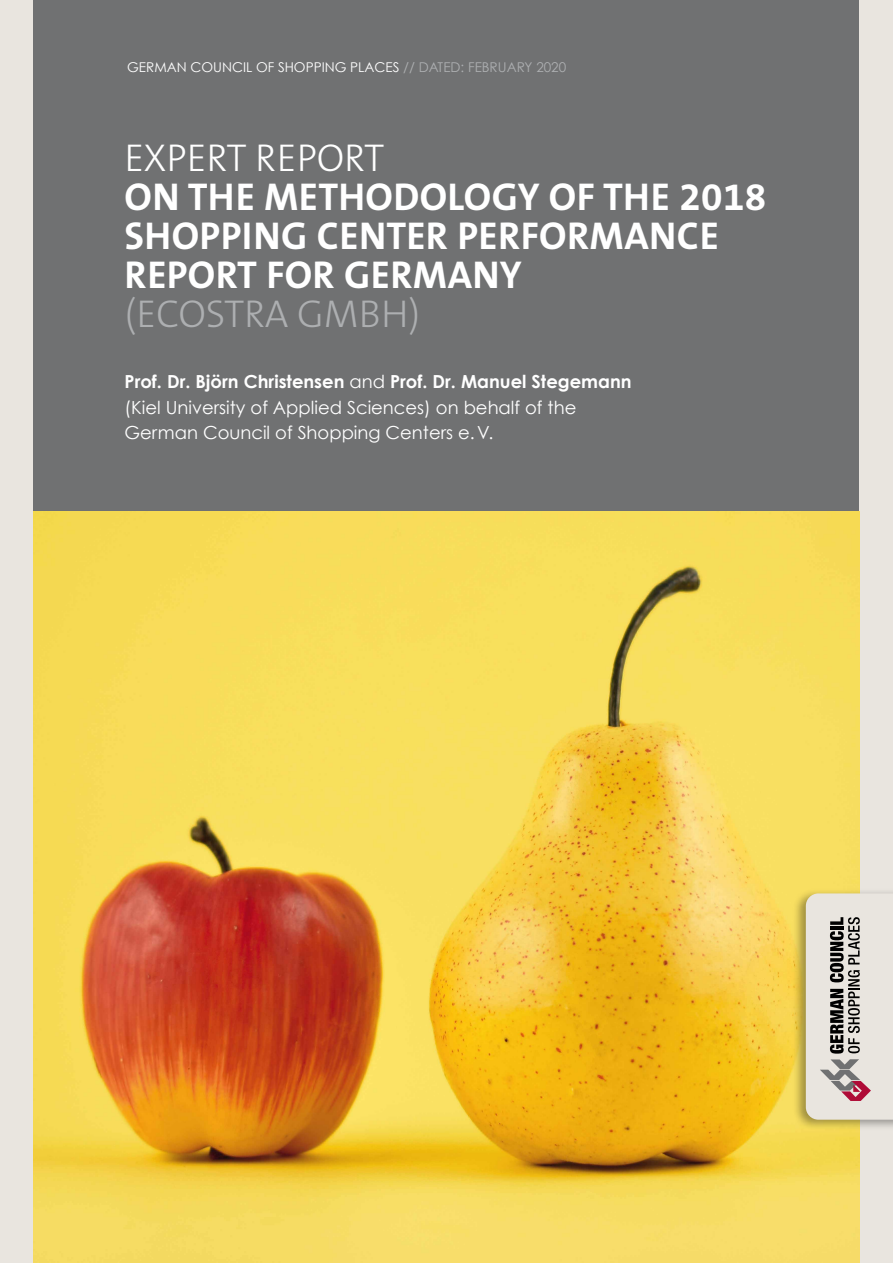
<style>
.page{position:relative;width:893px;height:1263px;background:#e9e5df}
.page>*{position:absolute;margin:0;border:0;box-sizing:border-box;transform-origin:0 0}
.t1{font:700 39px/39px "The Sans B7";letter-spacing:.01em;color:#fff}
.t2{font:300 39px "The Sans B3";color:#adafb1}
.t3{font:300 39px "The Sans B3";color:#fff}
.t4{font:18px/25.5px "Century Gothic";color:#fff}
.t5{font:13.5px "Century Gothic";color:#fff}
.s1{color:#adafb1}
.s2{font-weight:700}
</style>
<div class="page">
<div style="left:34px;top:0;width:825px;height:1217px;background:#707172"></div>
<img style="left:34px;top:512px;width:825px;height:751px">
<div style="left:792px;top:888px;width:101px;height:243px;background:#000;opacity:.35"></div>
<svg style="left:806px;top:893px;width:87px;height:227px;background:#cfcac5"></svg>
<p class="t5" style="left:127px;top:59px;width:441px">GERMAN COUNCIL OF SHOPPING PLACES <span class="s1">// DATED: FEBRUARY 2020</span></p>
<h1 class="t3" style="left:125px;top:138px;width:261px">EXPERT REPORT</h1>
<h1 class="t1" style="left:125px;top:178px;width:643px">ON THE METHODOLOGY OF THE 2018<br>SHOPPING CENTER PERFORMANCE<br>REPORT FOR GERMANY</h1>
<h1 class="t2" style="left:125px;top:294px;width:297px">(ECOSTRA GMBH)</h1>
<p class="t4" style="left:125px;top:369px;width:509px"><span class="s2">Prof. Dr. Björn Christensen</span> and <span class="s2">Prof. Dr. Manuel Stegemann </span>(Kiel University of Applied Sciences) on behalf of the<br>German Council of Shopping Centers e.V.</p>
</div>
